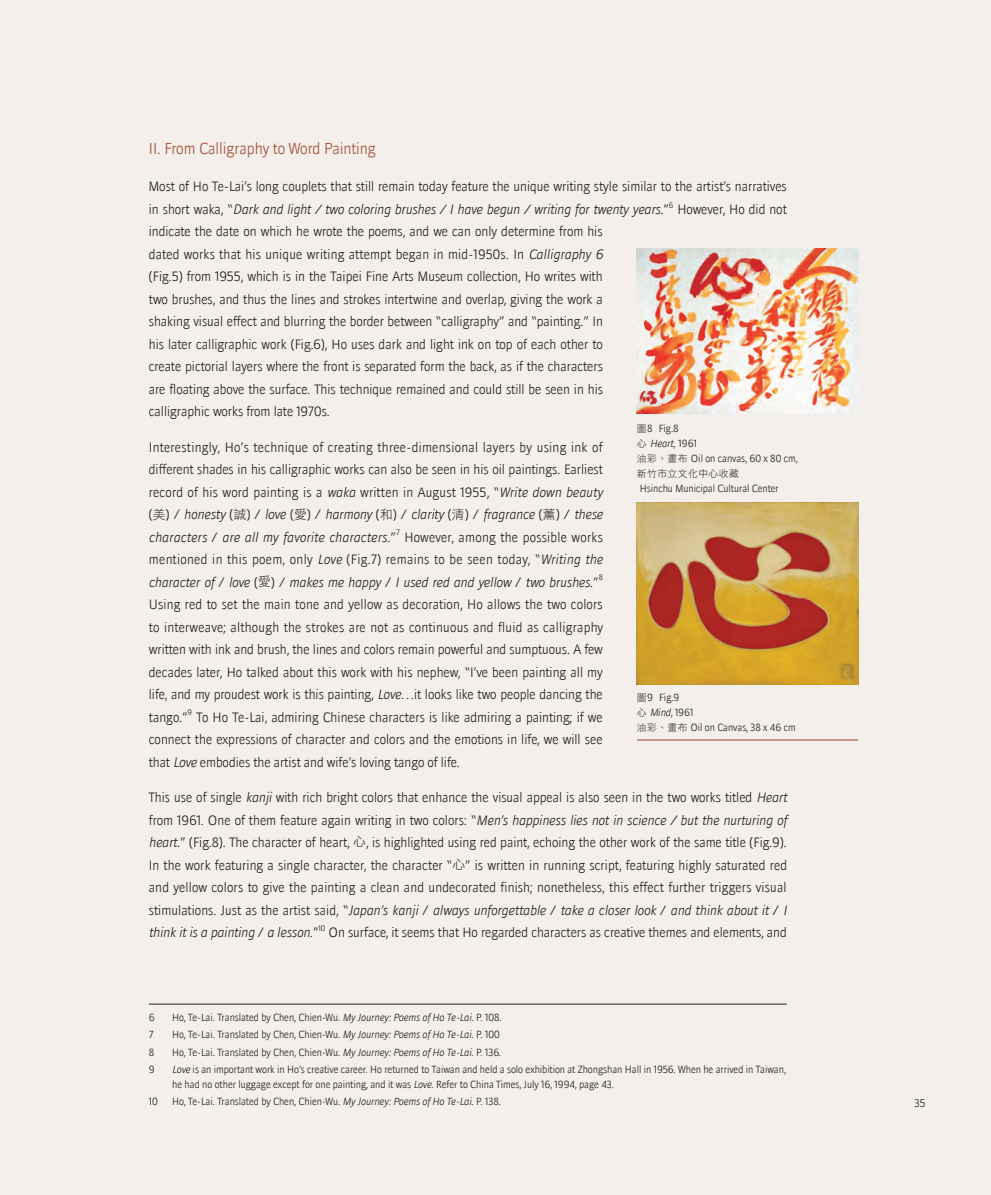
<style>
.page{position:relative;width:991px;height:1195px;background:#fff}
.page>*{position:absolute;margin:0;border:0;box-sizing:border-box;transform-origin:0 0}
.t1{font:15.45px "Doradani Lt";color:#a05236}
.t2{font:13.2px/22.5px "Doradani Lt";color:#231f20;text-align:justify}
.t3{font:10.8px "Doradani Lt";color:#231f20}
.t4{font:10.05px/15px "Doradani Lt";color:#231f20}
.t5{font:9.75px "DF Hei Std W3";letter-spacing:.05em;color:#231f20}
.t6{font:7.65px "Doradani Lt";color:#231f20}
.s1{font-size:12.75px}
.s2{font-style:italic}
.s3{font-family:"DF Hei Std W3";font-size:12.75px}
.s4{font-family:"DF Hei Std W3";font-size:9.75px}
.s5{font-style:italic;font-size:12.75px}
.s6{font-size:9.75px}
</style>
<div class="page">
<div style="left:0;top:0;width:990px;height:1195px;background:#f4efeb"></div>
<hr style="left:637px;top:739px;width:221px;height:1px;background:#a05236">
<img style="left:637px;top:248px;width:221px;height:166px">
<img style="left:637px;top:502px;width:221px;height:183px">
<hr style="left:149px;top:1004px;width:638px;height:1px;background:#231f20">
<p class="t1" style="left:149px;top:139px;width:228px">II. From Calligraphy to Word Painting</p>
<p class="t2" style="left:149px;top:175px;width:639px">Most of Ho Te-Lai<span class="s1">’</span>s long couplets that still remain today feature the unique writing style similar to the artist<span class="s1">’</span>s narratives in short waka, <span class="s1">“</span><span class="s2">Dark and light / two coloring brushes / I have begun / writing for twenty years.</span><span class="s1">”</span></p>
<p class="t6" style="left:669px;top:200px;width:6px">6</p>
<p class="t2" style="left:677px;top:198px;width:111px">However, Ho did not</p>
<p class="t2" style="left:149px;top:220px;width:456px">indicate the date on which he wrote the poems, and we can only determine from his dated works that his unique writing attempt began in mid-1950s. In <span class="s2">Calligraphy 6 </span>(Fig.5) from 1955, which is in the Taipei Fine Arts Museum collection, Ho writes with two brushes, and thus the lines and strokes intertwine and overlap, giving the work a shaking visual effect and blurring the border between <span class="s1">“</span>calligraphy<span class="s1">”</span> and <span class="s1">“</span>painting.<span class="s1">”</span> In his later calligraphic work (Fig.6), Ho uses dark and light ink on top of each other to create pictorial layers where the front is separated form the back, as if the characters are floating above the surface. This technique remained and could still be seen in his calligraphic works from late 1970s.</p>
<p class="t2" style="left:149px;top:435px;width:455px">Interestingly, Ho<span class="s1">’</span>s technique of creating three-dimensional layers by using ink of different shades in his calligraphic works can also be seen in his oil paintings. Earliest record of his word painting is a <span class="s2">waka</span> written in August 1955, <span class="s1">“</span><span class="s2">Write down beauty </span>(<span class="s3">美</span>) / <span class="s2">honesty</span> (<span class="s3">誠</span>) / <span class="s2">love</span> (<span class="s3">愛</span>) / <span class="s2">harmony</span> (<span class="s3">和</span>) / <span class="s2">clarity</span> (<span class="s3">清</span>) / <span class="s2">fragrance</span> (<span class="s3">薰</span>) / <span class="s2">these characters</span> / <span class="s2">are all my favorite characters.</span><span class="s1">”</span></p>
<p class="t4" style="left:637px;top:421px;width:162px"><span class="s4">圖</span>8 Fig.8<br><span class="s4">心</span> <span class="s2">Heart</span>, 1961<br><span class="s4">油彩、畫布</span> Oil on canvas, 60 x 80 cm,</p>
<p class="t5" style="left:637px;top:468px;width:103px">新竹市立文化中心收藏</p>
<p class="t4" style="left:640px;top:481px;width:141px">Hsinchu Municipal Cultural Center</p>
<p class="t6" style="left:396px;top:528px;width:5px">7</p>
<p class="t2" style="left:149px;top:525px;width:455px;text-indent:255px">However, among the possible works mentioned in this poem, only <span class="s2">Love</span> (Fig.7) remains to be seen today, <span class="s1">“</span><span class="s2">Writing the character of</span> / <span class="s2">love</span> (<span class="s3">愛</span>) / <span class="s2">makes me happy</span> / <span class="s2">I used red and yellow</span> / <span class="s2">two brushes</span>.<span class="s1">”</span></p>
<p class="t6" style="left:599px;top:573px;width:6px">8</p>
<p class="t2" style="left:149px;top:593px;width:456px">Using red to set the main tone and yellow as decoration, Ho allows the two colors to interweave; although the strokes are not as continuous and fluid as calligraphy written with ink and brush, the lines and colors remain powerful and sumptuous. A few decades later, Ho talked about this work with his nephew, <span class="s1">“</span>I<span class="s1">’</span>ve been painting all my life, and my proudest work is this painting, <span class="s2">Love</span><span class="s1">…</span>it looks like two people dancing the tango.<span class="s1">”</span></p>
<p class="t4" style="left:637px;top:690px;width:160px"><span class="s4">圖</span>9 Fig.9<br><span class="s4">心</span> <span class="s2">Mind</span>, 1961<br><span class="s4">油彩、畫布</span> Oil on Canvas, 38 x 46 cm</p>
<p class="t6" style="left:188px;top:708px;width:6px">9</p>
<p class="t2" style="left:149px;top:705px;width:455px;text-indent:47px">To Ho Te-Lai, admiring Chinese characters is like admiring a painting; if we connect the expressions of character and colors and the emotions in life, we will see that <span class="s2">Love</span> embodies the artist and wife<span class="s1">’</span>s loving tango of life.</p>
<p class="t2" style="left:149px;top:786px;width:640px">This use of single <span class="s2">kanji</span> with rich bright colors that enhance the visual appeal is also seen in the two works titled <span class="s2">Heart </span>from 1961. One of them feature again writing in two colors: <span class="s1">“</span><span class="s2">Men</span><span class="s5">’</span><span class="s2">s happiness lies not in science / but the nurturing of heart.</span><span class="s1">”</span> (Fig.8). The character of heart, <span class="s3">心</span>, is highlighted using red paint, echoing the other work of the same title (Fig.9).<br>In the work featuring a single character, the character <span class="s1">“</span><span class="s3">心</span><span class="s1">”</span> is written in running script, featuring highly saturated red and yellow colors to give the painting a clean and undecorated finish; nonetheless, this effect further triggers visual stimulations. Just as the artist said, <span class="s1">“</span><span class="s2">Japan</span><span class="s5">’</span><span class="s2">s kanji</span> / <span class="s2">always unforgettable</span> / <span class="s2">take a closer look</span> / <span class="s2">and think about it</span> / <span class="s2">I think it is a painting</span> / <span class="s2">a lesson.</span><span class="s1">”</span></p>
<p class="t6" style="left:318px;top:923px;width:8px">10</p>
<p class="t2" style="left:328px;top:921px;width:460px">On surface, it seems that Ho regarded characters as creative themes and elements, and</p>
<p class="t4" style="left:149px;top:1010px;width:7px">6</p>
<p class="t4" style="left:172px;top:1010px;width:331px">Ho, Te-Lai. Translated by Chen, Chien-Wu. <span class="s2">My Journey: Poems of Ho Te-Lai</span>. P. 108.</p>
<p class="t4" style="left:149px;top:1027px;width:6px">7</p>
<p class="t4" style="left:172px;top:1027px;width:329px">Ho, Te-Lai. Translated by Chen, Chien-Wu. <span class="s2">My Journey: Poems of Ho Te-Lai</span>. P. 100</p>
<p class="t4" style="left:149px;top:1044px;width:7px">8</p>
<p class="t4" style="left:172px;top:1044px;width:330px">Ho, Te-Lai. Translated by Chen, Chien-Wu. <span class="s2">My Journey: Poems of Ho Te-Lai</span>. P. 136.</p>
<p class="t4" style="left:149px;top:1061px;width:7px">9</p>
<p class="t4" style="left:172px;top:1061px;width:615px"><span class="s2">Love</span> is an important work in Ho<span class="s6">’</span>s creative career. Ho returned to Taiwan and held a solo exhibition at Zhongshan Hall in 1956. When he arrived in Taiwan, he had no other luggage except for one painting, and it was <span class="s2">Love</span>. Refer to China Times, July 16, 1994, page 43.</p>
<p class="t4" style="left:149px;top:1093px;width:10px">10</p>
<p class="t4" style="left:172px;top:1093px;width:330px">Ho, Te-Lai. Translated by Chen, Chien-Wu. <span class="s2">My Journey: Poems of Ho Te-Lai</span>. P. 138.</p>
<p class="t3" style="left:914px;top:1096px;width:13px">35</p>
</div>
